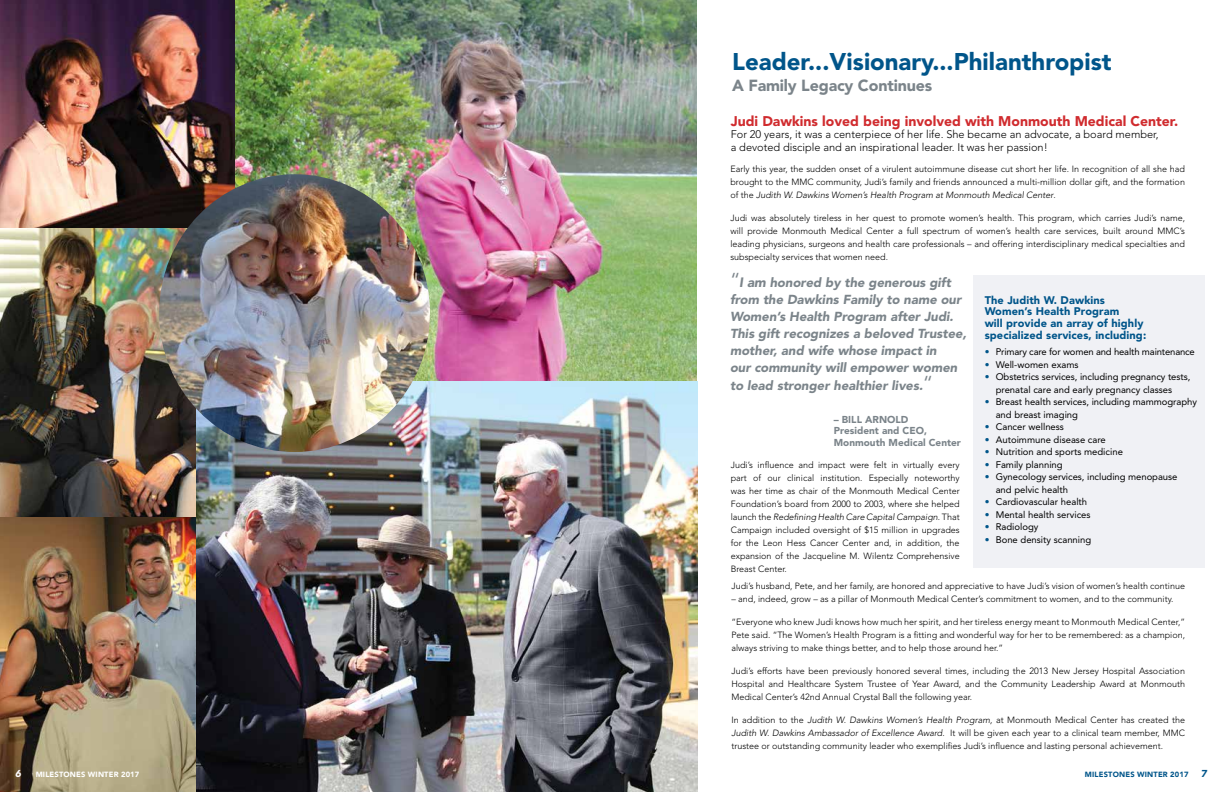
<style>
.page{position:relative;width:1224px;height:792px;background:#fff}
.page>*{position:absolute;margin:0;border:0;box-sizing:border-box;transform-origin:0 0}
.t1{font:900 24px "Avenir";color:#00558a}
.t2{font:900 16px "Avenir";letter-spacing:-.01em;color:#7b848a}
.t3{font:900 14px "Avenir";color:#d02b2e}
.t4{font:italic 900 13px/17.2px "Avenir";color:#7b848a}
.t5{font:300 11px/12.5px "Avenir";color:#000}
.t6{font:900 11px/11.7px "Avenir";letter-spacing:.01em;color:#00558a}
.t7{font:900 10px/11.5px "Avenir";letter-spacing:.005em;color:#7b848a}
.t8{font:italic 900 10px "Avenir";color:#fff}
.t9{font:9.5px/12.5px "Avenir";color:#000}
.t10{font:300 9px/13px "Avenir";color:#000;text-align:justify}
.t11{font:900 7.5px "Avenir";letter-spacing:.025em;color:#00558a}
.t12{font:900 7.5px "Avenir";letter-spacing:.025em;color:#fff}
.s1{font-style:italic}
.s2{font-weight:400;font-style:normal;font-size:20px}
.s3{font-size:13.5px}
.s4{color:#00558a}
.s5{font-style:italic;font-size:10px}
</style>
<div class="page">
<div style="left:973px;top:275px;width:232px;height:292px;background:#f0f1f5"></div>
<img style="left:235px;top:0;width:462px;height:382px">
<img style="left:196px;top:382px;width:501px;height:410px">
<img style="left:0;top:517px;width:196px;height:275px">
<img style="left:0;top:228px;width:196px;height:289px">
<img style="left:0;top:0;width:235px;height:228px">
<img style="left:159px;top:174px;width:271px;height:278px">
<p class="t8" style="left:15px;top:767px;width:7px">6</p>
<p class="t12" style="left:36px;top:769px;width:105px">MILESTONES WINTER 2017</p>
<h1 class="t1" style="left:732px;top:47px;width:381px">Leader...Visionary...Philanthropist</h1>
<h2 class="t2" style="left:732px;top:76px;width:202px">A Family Legacy Continues</h2>
<h3 class="t3" style="left:731px;top:112px;width:449px">Judi Dawkins loved being involved with Monmouth Medical Center.</h3>
<p class="t5" style="left:731px;top:128px;width:430px">For 20 years, it was a centerpiece of her life. She became an advocate, a board member, a devoted disciple and an inspirational leader. It was her passion!</p>
<p class="t10" style="left:730px;top:162px;width:456px">Early this year, the sudden onset of a virulent autoimmune disease cut short her life. In recognition of all she had brought to the MMC community, Judi’s family and friends announced a multi-million dollar gift, and the formation of the <span class="s1">Judith W. Dawkins Women’s Health Program at Monmouth Medical Center</span>.</p>
<p class="t10" style="left:730px;top:211px;width:456px">Judi was absolutely tireless in her quest to promote women’s health. This program, which carries Judi’s name, will provide Monmouth Medical Center a full spectrum of women’s health care services, built around MMC’s leading physicians, surgeons and health care professionals – and offering interdisciplinary medical specialties and subspecialty services that women need.</p>
<p class="t4" style="left:730px;top:274px;width:238px"><span class="s2">“</span><span class="s3">I am</span> honored by the generous gift from the Dawkins Family to name our Women’s Health Program after Judi.<br>This gift recognizes a beloved Trustee, mother, and wife whose impact in<br>our community will empower women to lead stronger healthier lives.<span class="s2">“</span></p>
<p class="t6" style="left:985px;top:294px;width:163px">The Judith W. Dawkins<br>Women’s Health Program<br>will provide an array of highly specialized services, including:</p>
<p class="t9" style="left:985px;top:346px;width:212px"><span class="s4">•</span> Primary care for women and health maintenance</p>
<p class="t9" style="left:985px;top:358px;width:95px"><span class="s4">•</span> Well-women exams</p>
<p class="t9" style="left:996px;top:371px;width:196px;text-indent:-11px"><span class="s4">•</span> Obstetrics services, including pregnancy tests, prenatal care and early pregnancy classes</p>
<p class="t9" style="left:996px;top:396px;width:203px;text-indent:-11px"><span class="s4">•</span> Breast health services, including mammography and breast imaging</p>
<p class="t9" style="left:985px;top:421px;width:81px"><span class="s4">•</span> Cancer wellness</p>
<p class="t9" style="left:985px;top:433px;width:123px"><span class="s4">•</span> Autoimmune disease care</p>
<p class="t9" style="left:985px;top:446px;width:140px"><span class="s4">•</span> Nutrition and sports medicine</p>
<p class="t9" style="left:985px;top:458px;width:80px"><span class="s4">•</span> Family planning</p>
<p class="t9" style="left:996px;top:471px;width:183px;text-indent:-11px"><span class="s4">•</span> Gynecology services, including menopause and pelvic health</p>
<p class="t9" style="left:985px;top:496px;width:104px"><span class="s4">•</span> Cardiovascular health</p>
<p class="t9" style="left:985px;top:508px;width:107px"><span class="s4">•</span> Mental health services</p>
<p class="t9" style="left:985px;top:521px;width:55px"><span class="s4">•</span> Radiology</p>
<p class="t9" style="left:985px;top:533px;width:108px"><span class="s4">•</span> Bone density scanning</p>
<p class="t7" style="left:834px;top:413px;width:129px">– BILL ARNOLD<br>President and CEO,<br>Monmouth Medical Center</p>
<p class="t10" style="left:731px;top:458px;width:230px">Judi’s influence and impact were felt in virtually every part of our clinical institution. Especially noteworthy was her time as chair of the Monmouth Medical Center Foundation’s board from 2000 to 2003, where she helped launch the <span class="s1">Redefining Health Care Capital Campaign</span>. That Campaign included oversight of $15 million in upgrades for the Leon Hess Cancer Center and, in addition, the expansion of the Jacqueline M. Wilentz Comprehensive Breast Center.</p>
<p class="t10" style="left:731px;top:579px;width:455px">Judi’s husband, Pete, and her family, are honored and appreciative to have Judi’s vision of women’s health continue</p>
<p class="t10" style="left:731px;top:592px;width:443px">– and, indeed, grow – as a pillar of Monmouth Medical Center’s commitment to women, and to the community.</p>
<p class="t10" style="left:731px;top:615px;width:455px">“Everyone who knew Judi knows how much her spirit, and her tireless energy meant to Monmouth Medical Center,” Pete said. “The Women’s Health Program is a fitting and wonderful way for her to be remembered: as a champion, always striving to make things better, and to help those around her.”</p>
<p class="t10" style="left:731px;top:664px;width:455px">Judi’s efforts have been previously honored several times, including the 2013 New Jersey Hospital Association Hospital and Healthcare System Trustee of Year Award, and the Community Leadership Award at Monmouth Medical Center’s 42nd Annual Crystal Ball the following year.</p>
<p class="t10" style="left:731px;top:713px;width:455px">In addition to the <span class="s1">Judith W. Dawkins Women’s Health Program,</span> at Monmouth Medical Center has created the <span class="s1">Judith W. Dawkins Ambassador of Excellence Award</span>. It will be given each year to a clinical team member, MMC trustee or outstanding community leader who exemplifies Judi’s influence and lasting personal achievement.</p>
<p class="t11" style="left:1085px;top:769px;width:123px">MILESTONES WINTER 2017 <span class="s5">7</span></p>
</div>
